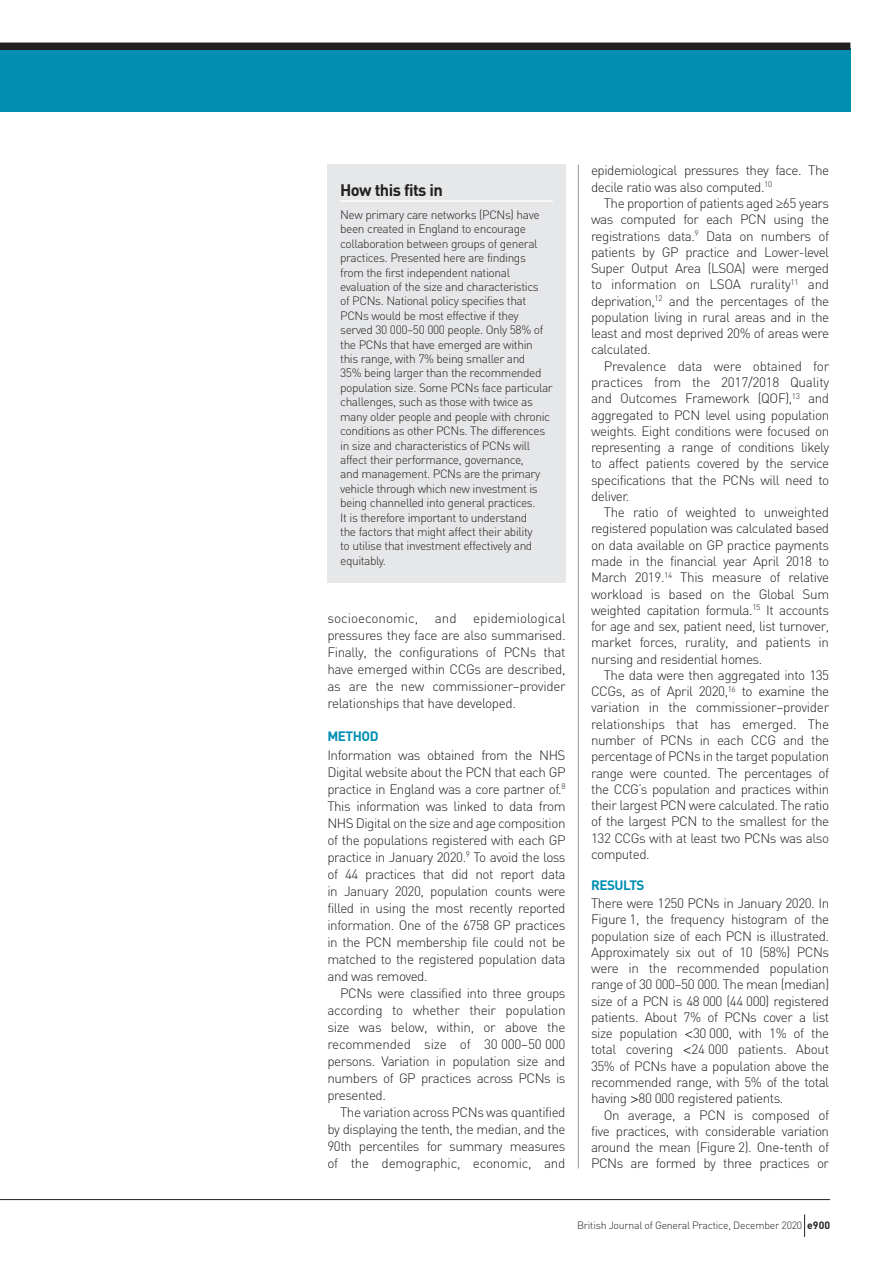
<style>
.page{position:relative;width:893px;height:1263px;background:#fff}
.page>*{position:absolute;margin:0;border:0;box-sizing:border-box;transform-origin:0 0}
.t1{font:700 16.5px "DIN";letter-spacing:-.035em;color:#231f20}
.t2{font:300 13.5px/16.2px "DIN";letter-spacing:-.035em;color:#231f20;text-align:justify}
.t3{font:700 13.5px "DIN";letter-spacing:-.035em;color:#008fb3}
.t4{font:300 12px/14.4px "DIN";letter-spacing:-.035em;color:#231f20}
.t5{font:300 10.5px "DIN";letter-spacing:-.025em;color:#231f20}
.s1{font-family:"Helvetica"}
.s2{font-weight:700}
</style>
<div class="page">
<div style="left:0;top:48px;width:850px;height:63px;background:#008fb3"></div>
<div style="left:0;top:43px;width:850px;height:7px;background:#231f20"></div>
<hr style="left:578px;top:165px;width:1px;height:1003px;background:#939598">
<div style="left:327px;top:165px;width:239px;height:418px;background:#e6e7e9"></div>
<hr style="left:340px;top:200px;width:213px;height:2px;background:#fff">
<hr style="left:0;top:1199px;width:830px;height:1px;background:#231f20">
<svg style="left:804px;top:1214px;width:1px;height:23px"></svg>
<p class="t1" style="left:340px;top:179px;width:104px">How this fits in</p>
<p class="t4" style="left:340px;top:207px;width:214px">New primary care networks (PCNs) have been created in England to encourage collaboration between groups of general practices. Presented here are findings<br>from the first independent national evaluation of the size and characteristics<br>of PCNs. National policy specifies that PCNs would be most effective if they served 30 000–50 000 people. Only 58% of the PCNs that have emerged are within this range, with 7% being smaller and<br>35% being larger than the recommended population size. Some PCNs face particular challenges, such as those with twice as many older people and people with chronic conditions as other PCNs. The differences in size and characteristics of PCNs will affect their performance, governance,<br>and management. PCNs are the primary vehicle through which new investment is being channelled into general practices.<br>It is therefore important to understand<br>the factors that might affect their ability<br>to utilise that investment effectively and equitably.</p>
<p class="t2" style="left:327px;top:610px;width:240px;line-height:17px">socioeconomic, and epidemiological pressures they face are also summarised.<br>Finally, the configurations of PCNs that have emerged within CCGs are described, as are the new commissioner–provider relationships that have developed.</p>
<p class="t3" style="left:327px;top:728px;width:53px">METHOD</p>
<p class="t2" style="left:327px;top:746px;width:240px;line-height:17.1px">Information was obtained from the NHS Digital website about the PCN that each GP practice in England was a core partner of.<sup>8<br></sup>This information was linked to data from NHS Digital on the size and age composition of the populations registered with each GP practice in January 2020.<sup>9</sup> To avoid the loss of 44 practices that did not report data in January 2020, population counts were filled in using the most recently reported information. One of the 6758 GP practices in the PCN membership file could not be matched to the registered population data and was removed.</p>
<p class="t2" style="left:327px;top:985px;width:240px;line-height:17px;text-indent:13px">PCNs were classified into three groups according to whether their population size was below, within, or above the recommended size of 30 000–50 000 persons. Variation in population size and numbers of GP practices across PCNs is presented.</p>
<p class="t2" style="left:327px;top:1104px;width:240px;line-height:17px;text-indent:13px">The variation across PCNs was quantified by displaying the tenth, the median, and the 90th percentiles for summary measures of the demographic, economic, and</p>
<p class="t2" style="left:591px;top:162px;width:240px">epidemiological pressures they face. The decile ratio was also computed.<sup>10</sup></p>
<p class="t2" style="left:591px;top:195px;width:240px;text-indent:13px">The proportion of patients aged <span class="s1">≥</span>65 years was computed for each PCN using the registrations data.<sup>9</sup> Data on numbers of patients by GP practice and Lower-level Super Output Area (LSOA) were merged to information on LSOA rurality<sup>11</sup> and deprivation,<sup>12</sup> and the percentages of the population living in rural areas and in the least and most deprived 20% of areas were calculated.</p>
<p class="t2" style="left:591px;top:358px;width:240px;text-indent:13px">Prevalence data were obtained for practices from the 2017/2018 Quality and Outcomes Framework (QOF),<sup>13</sup> and aggregated to PCN level using population weights. Eight conditions were focused on representing a range of conditions likely to affect patients covered by the service specifications that the PCNs will need to deliver.</p>
<p class="t2" style="left:591px;top:504px;width:240px;text-indent:13px">The ratio of weighted to unweighted registered population was calculated based on data available on GP practice payments made in the financial year April 2018 to March 2019.<sup>14</sup> This measure of relative workload is based on the Global Sum weighted capitation formula.<sup>15</sup> It accounts for age and sex, patient need, list turnover, market forces, rurality, and patients in nursing and residential homes.</p>
<p class="t2" style="left:591px;top:667px;width:240px;text-indent:13px">The data were then aggregated into 135<br>CCGs, as of April 2020,<sup>16</sup> to examine the variation in the commissioner–provider relationships that has emerged. The number of PCNs in each CCG and the percentage of PCNs in the target population range were counted. The percentages of the CCG’s population and practices within their largest PCN were calculated. The ratio of the largest PCN to the smallest for the 132 CCGs with at least two PCNs was also computed.</p>
<p class="t3" style="left:591px;top:877px;width:55px">RESULTS</p>
<p class="t2" style="left:591px;top:895px;width:240px">There were 1250 PCNs in January 2020. In Figure 1, the frequency histogram of the population size of each PCN is illustrated.<br>Approximately six out of 10 (58%) PCNs were in the recommended population range of 30 000–50 000. The mean (median) size of a PCN is 48 000 (44 000) registered patients. About 7% of PCNs cover a list size population <span class="s1">&lt;</span>30 000, with 1% of the total covering <span class="s1">&lt;</span>24 000 patients. About 35% of PCNs have a population above the recommended range, with 5% of the total having <span class="s1">&gt;</span>80 000 registered patients.</p>
<p class="t2" style="left:591px;top:1106px;width:240px;text-indent:13px">On average, a PCN is composed of five practices, with considerable variation around the mean (Figure 2). One-tenth of PCNs are formed by three practices or</p>
<p class="t5" style="left:577px;top:1219px;width:254px">British Journal of General Practice, December 2020 <span class="s2">e900</span></p>
</div>
